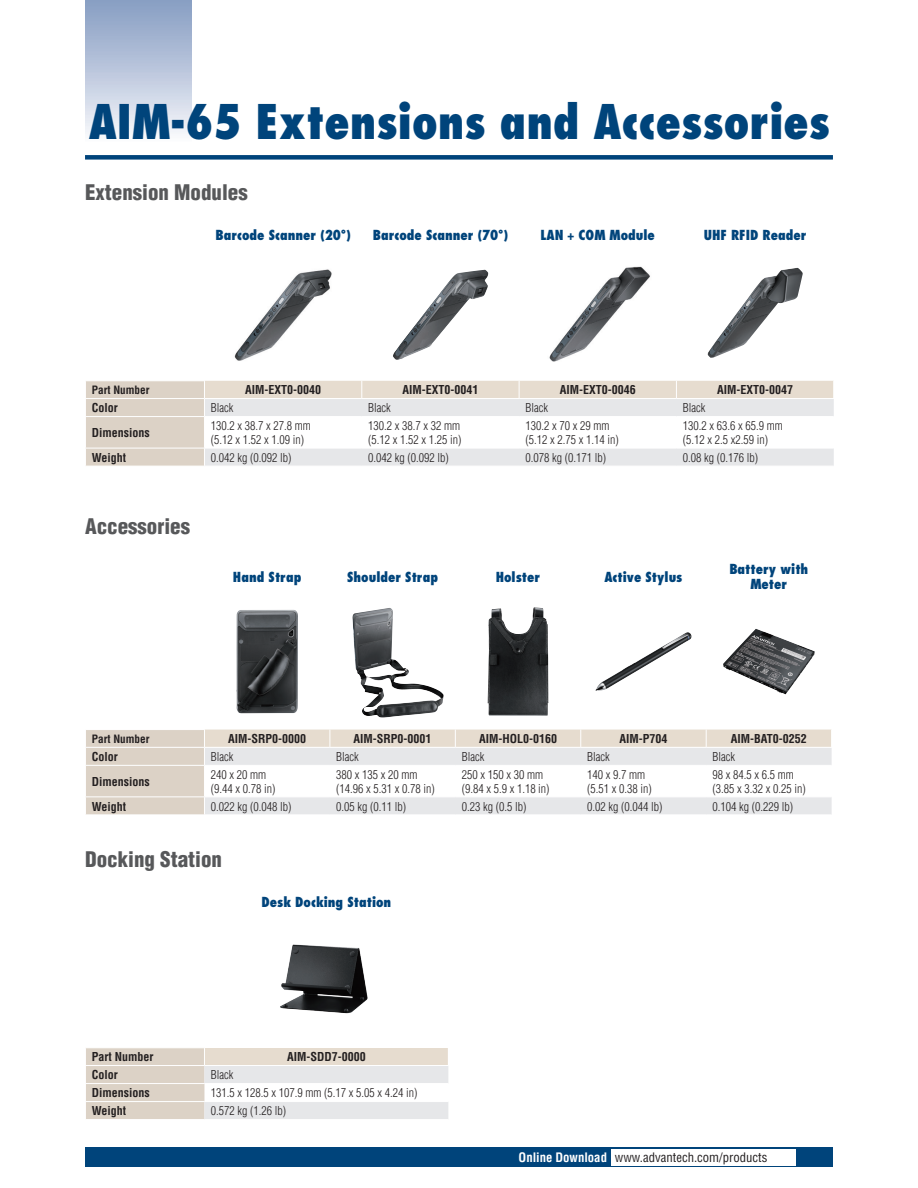
<style>
.page{position:relative;width:918px;height:1188px;background:#fff}
.page>*{position:absolute;margin:0;border:0;box-sizing:border-box;transform-origin:0 0}
.t1{font:800 condensed 46.5px "Futura";color:#00447b}
.t2{font:900 condensed 21px "Helvetica";color:#57585a}
.t3{font:800 condensed 13.5px/15px "Futura";color:#00447b;text-align:center}
.t4{font:condensed 12.75px "Helvetica";color:#231f20}
.t5{font:300 condensed 12px/13.5px "Helvetica";color:#231f20}
.t6{font:700 condensed 12px "Helvetica";color:#231f20}
.t7{font:700 condensed 11.25px "Helvetica";color:#231f20}
.s1{font-weight:700;color:#fff}
</style>
<div class="page">
<div style="left:85px;top:155px;width:748px;height:5px;background:#00447b"></div>
<div style="left:85px;top:1147px;width:748px;height:20px;background:#00447b"></div>
<div style="left:611px;top:1149px;width:184px;height:16px;background:#fff"></div>
<div style="left:85px;top:0;width:106px;height:143px;background:linear-gradient(to bottom,#849bc1,#f9fafc)"></div>
<svg style="left:86px;top:381px;width:748px;height:85px"></svg>
<hr style="left:362px;top:448px;width:157px;height:1px;background:#fff">
<hr style="left:519px;top:448px;width:157px;height:1px;background:#fff">
<hr style="left:676px;top:448px;width:158px;height:1px;background:#fff">
<img style="left:234px;top:269px;width:98px;height:92px">
<img style="left:393px;top:270px;width:95px;height:90px">
<img style="left:549px;top:266px;width:101px;height:96px">
<img style="left:708px;top:268px;width:95px;height:90px">
<svg style="left:86px;top:730px;width:746px;height:85px"></svg>
<hr style="left:330px;top:796px;width:125px;height:1px;background:#fff">
<hr style="left:455px;top:796px;width:126px;height:1px;background:#fff">
<hr style="left:581px;top:796px;width:125px;height:1px;background:#fff">
<hr style="left:706px;top:796px;width:126px;height:1px;background:#fff">
<img style="left:236px;top:610px;width:62px;height:103px">
<img style="left:352px;top:608px;width:92px;height:110px">
<img style="left:488px;top:607px;width:60px;height:109px">
<img style="left:595px;top:632px;width:96px;height:59px">
<img style="left:723px;top:629px;width:92px;height:65px">
<svg style="left:86px;top:1048px;width:362px;height:71px"></svg>
<hr style="left:85px;top:1065px;width:119px;height:1px;background:#fff">
<hr style="left:204px;top:1065px;width:245px;height:1px;background:#fff">
<hr style="left:85px;top:1083px;width:119px;height:1px;background:#fff">
<hr style="left:204px;top:1083px;width:244px;height:1px;background:#fff">
<hr style="left:85px;top:1101px;width:119px;height:1px;background:#fff">
<hr style="left:204px;top:1101px;width:244px;height:1px;background:#fff">
<img style="left:280px;top:944px;width:88px;height:70px">
<h1 class="t1" style="left:89px;top:92px;width:743px">AIM-65 Extensions and Accessories</h1>
<h2 class="t2" style="left:85px;top:179px;width:164px">Extension Modules</h2>
<p class="t3" style="left:216px;top:228px;width:137px">Barcode Scanner (20°)</p>
<p class="t3" style="left:373px;top:228px;width:137px">Barcode Scanner (70°)</p>
<p class="t3" style="left:541px;top:228px;width:116px">LAN + COM Module</p>
<p class="t3" style="left:704px;top:228px;width:104px">UHF RFID Reader</p>
<p class="t7" style="left:92px;top:383px;width:59px">Part Number</p>
<p class="t6" style="left:245px;top:383px;width:78px">AIM-EXT0-0040</p>
<p class="t6" style="left:402px;top:383px;width:78px">AIM-EXT0-0041</p>
<p class="t6" style="left:560px;top:383px;width:78px">AIM-EXT0-0046</p>
<p class="t6" style="left:717px;top:383px;width:78px">AIM-EXT0-0047</p>
<p class="t6" style="left:92px;top:401px;width:28px">Color</p>
<p class="t5" style="left:211px;top:401px;width:24px">Black</p>
<p class="t5" style="left:368px;top:401px;width:24px">Black</p>
<p class="t5" style="left:525px;top:401px;width:24px">Black</p>
<p class="t5" style="left:683px;top:401px;width:24px">Black</p>
<p class="t6" style="left:92px;top:425px;width:59px">Dimensions</p>
<p class="t5" style="left:211px;top:419px;width:101px">130.2 x 38.7 x 27.8 mm (5.12 x 1.52 x 1.09 in)</p>
<p class="t5" style="left:368px;top:419px;width:95px">130.2 x 38.7 x 32 mm (5.12 x 1.52 x 1.25 in)</p>
<p class="t5" style="left:525px;top:419px;width:95px">130.2 x 70 x 29 mm (5.12 x 2.75 x 1.14 in)</p>
<p class="t5" style="left:683px;top:419px;width:101px">130.2 x 63.6 x 65.9 mm (5.12 x 2.5 x2.59 in)</p>
<p class="t6" style="left:92px;top:450px;width:36px">Weight</p>
<p class="t5" style="left:211px;top:451px;width:82px">0.042 kg (0.092 lb)</p>
<p class="t5" style="left:368px;top:451px;width:82px">0.042 kg (0.092 lb)</p>
<p class="t5" style="left:525px;top:451px;width:82px">0.078 kg (0.171 lb)</p>
<p class="t5" style="left:683px;top:451px;width:77px">0.08 kg (0.176 lb)</p>
<h2 class="t2" style="left:85px;top:513px;width:106px">Accessories</h2>
<p class="t3" style="left:233px;top:569px;width:70px">Hand Strap</p>
<p class="t3" style="left:347px;top:569px;width:92px">Shoulder Strap</p>
<p class="t3" style="left:496px;top:569px;width:46px">Holster</p>
<p class="t3" style="left:604px;top:569px;width:80px">Active Stylus</p>
<p class="t3" style="left:729px;top:562px;width:81px">Battery with<br>Meter</p>
<p class="t7" style="left:92px;top:732px;width:59px">Part Number</p>
<p class="t6" style="left:228px;top:731px;width:80px">AIM-SRP0-0000</p>
<p class="t6" style="left:354px;top:731px;width:80px">AIM-SRP0-0001</p>
<p class="t6" style="left:479px;top:731px;width:79px">AIM-HOL0-0160</p>
<p class="t6" style="left:619px;top:731px;width:50px">AIM-P704</p>
<p class="t6" style="left:731px;top:731px;width:78px">AIM-BAT0-0252</p>
<p class="t6" style="left:92px;top:749px;width:28px">Color</p>
<p class="t5" style="left:211px;top:750px;width:24px">Black</p>
<p class="t5" style="left:336px;top:750px;width:24px">Black</p>
<p class="t5" style="left:462px;top:750px;width:24px">Black</p>
<p class="t5" style="left:587px;top:750px;width:24px">Black</p>
<p class="t5" style="left:713px;top:750px;width:24px">Black</p>
<p class="t6" style="left:92px;top:774px;width:59px">Dimensions</p>
<p class="t5" style="left:211px;top:768px;width:66px">240 x 20 mm (9.44 x 0.78 in)</p>
<p class="t5" style="left:336px;top:768px;width:100px">380 x 135 x 20 mm (14.96 x 5.31 x 0.78 in)</p>
<p class="t5" style="left:462px;top:768px;width:89px">250 x 150 x 30 mm (9.84 x 5.9 x 1.18 in)</p>
<p class="t5" style="left:587px;top:768px;width:66px">140 x 9.7 mm (5.51 x 0.38 in)</p>
<p class="t5" style="left:713px;top:768px;width:95px">98 x 84.5 x 6.5 mm (3.85 x 3.32 x 0.25 in)</p>
<p class="t6" style="left:92px;top:799px;width:36px">Weight</p>
<p class="t5" style="left:211px;top:799px;width:82px">0.022 kg (0.048 lb)</p>
<p class="t5" style="left:336px;top:799px;width:71px">0.05 kg (0.11 lb)</p>
<p class="t5" style="left:462px;top:799px;width:66px">0.23 kg (0.5 lb)</p>
<p class="t5" style="left:587px;top:799px;width:77px">0.02 kg (0.044 lb)</p>
<p class="t5" style="left:713px;top:799px;width:82px">0.104 kg (0.229 lb)</p>
<h2 class="t2" style="left:85px;top:847px;width:139px">Docking Station</h2>
<p class="t3" style="left:261px;top:895px;width:131px">Desk Docking Station</p>
<p class="t6" style="left:92px;top:1050px;width:63px">Part Number</p>
<p class="t6" style="left:287px;top:1050px;width:80px">AIM-SDD7-0000</p>
<p class="t6" style="left:92px;top:1068px;width:28px">Color</p>
<p class="t5" style="left:211px;top:1068px;width:24px">Black</p>
<p class="t6" style="left:92px;top:1086px;width:59px">Dimensions</p>
<p class="t5" style="left:211px;top:1086px;width:208px">131.5 x 128.5 x 107.9 mm (5.17 x 5.05 x 4.24 in)</p>
<p class="t6" style="left:92px;top:1104px;width:36px">Weight</p>
<p class="t5" style="left:211px;top:1104px;width:77px">0.572 kg (1.26 lb)</p>
<p class="t4" style="left:519px;top:1150px;width:250px"><span class="s1">Online Download</span> www.advantech.com/products</p>
</div>
